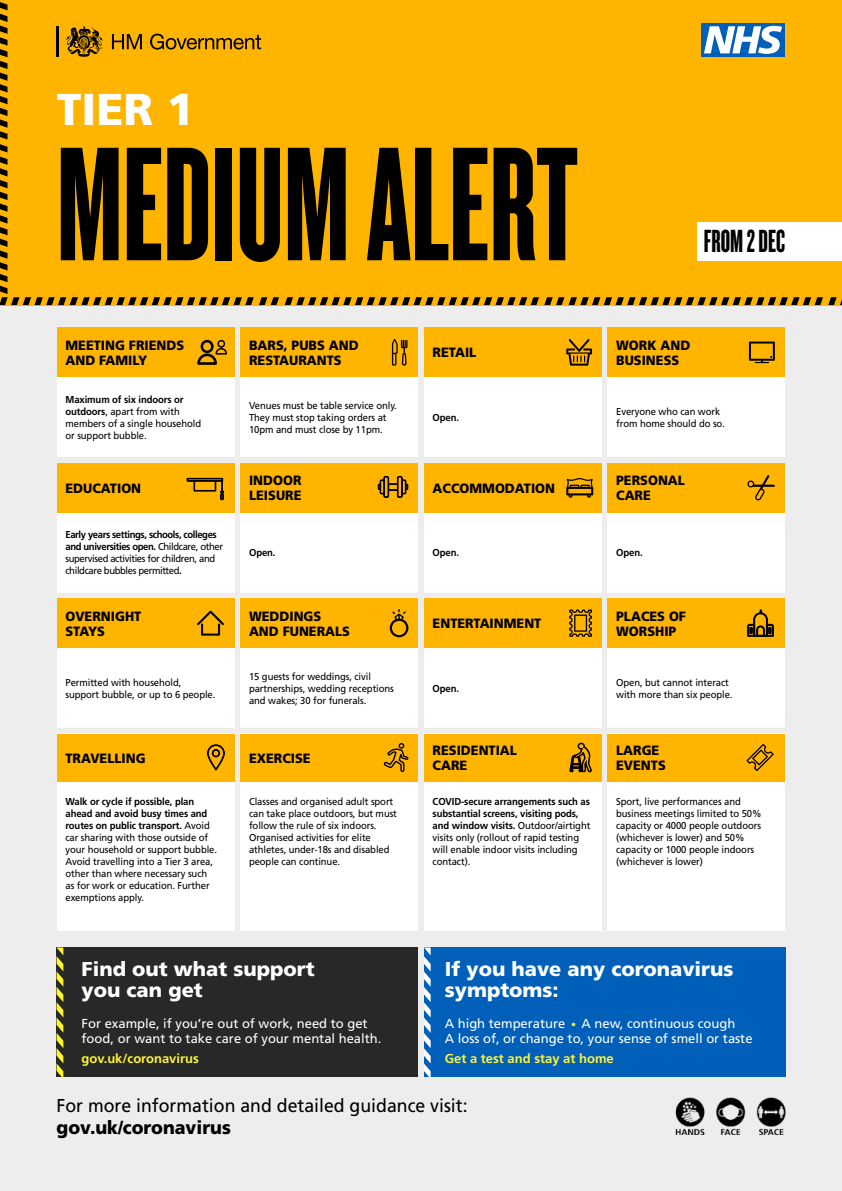
<style>
.page{position:relative;width:842px;height:1191px;background:#ededed}
.page>*{position:absolute;margin:0;border:0;box-sizing:border-box;transform-origin:0 0}
.t1{font:168.8px "Knockout HTF67 Full Bantamwt";color:#000;scale:.94 1}
.t2{font:900 44.5px "Frutiger LT Std";color:#fff}
.t3{font:33.3px "Knockout HTF67 Full Bantamwt";color:#000;scale:.94 1}
.t4{font:900 20px/21px "Frutiger LT Std";color:#fff}
.t5{font:18.6px "Frutiger LT Std";color:#000;scale:.95 1}
.t6{font:900 18.6px "Frutiger LT Std";color:#000;scale:.95 1}
.t7{font:900 13.4px/15.2px "Frutiger LT Std";color:#000;scale:.95 1}
.t8{font:13px/15.2px "Frutiger LT Std";color:#fff}
.t9{font:700 13px "Frutiger LT Std";color:#fff535}
.t10{font:10px/12px "Frutiger LT Std";letter-spacing:-.01em;color:#000;scale:.95 1}
.t11{font:10px/12px "Frutiger LT Std";letter-spacing:-.04em;color:#000;scale:.95 1}
.t12{font:700 10px "Frutiger LT Std";letter-spacing:-.01em;color:#000;scale:.95 1}
.s1{font-weight:700}
.s2{font-size:10px;color:#fff535}
</style>
<div class="page">
<div style="left:0;top:0;width:842px;height:305px;background:#ffb400"></div>
<div style="left:702px;top:23px;width:83px;height:34px;background:#005fb9"></div>
<svg style="left:704px;top:26px;width:78px;height:28px"></svg>
<svg style="left:0;top:2px;width:279px;height:303px"></svg>
<svg style="left:285px;top:297px;width:557px;height:8px"></svg>
<img style="left:675px;top:1097px;width:110px;height:37px">
<div style="left:57px;top:327px;width:178px;height:130px;background:#fff"></div>
<div style="left:57px;top:327px;width:178px;height:50px;background:#ffb400"></div>
<svg style="left:197px;top:340px;width:30px;height:25px"></svg>
<div style="left:240px;top:327px;width:178px;height:130px;background:#fff"></div>
<div style="left:240px;top:327px;width:178px;height:50px;background:#ffb400"></div>
<div style="left:424px;top:327px;width:178px;height:130px;background:#fff"></div>
<div style="left:424px;top:327px;width:178px;height:50px;background:#ffb400"></div>
<div style="left:607px;top:327px;width:178px;height:130px;background:#fff"></div>
<div style="left:607px;top:327px;width:178px;height:50px;background:#ffb400"></div>
<div style="left:57px;top:463px;width:178px;height:129px;background:#fff"></div>
<div style="left:57px;top:463px;width:178px;height:49px;background:#ffb400"></div>
<div style="left:240px;top:463px;width:178px;height:129px;background:#fff"></div>
<div style="left:240px;top:463px;width:178px;height:49px;background:#ffb400"></div>
<div style="left:424px;top:463px;width:178px;height:129px;background:#fff"></div>
<div style="left:424px;top:463px;width:178px;height:49px;background:#ffb400"></div>
<div style="left:607px;top:463px;width:178px;height:129px;background:#fff"></div>
<div style="left:607px;top:463px;width:178px;height:49px;background:#ffb400"></div>
<div style="left:57px;top:598px;width:178px;height:130px;background:#fff"></div>
<div style="left:57px;top:598px;width:178px;height:50px;background:#ffb400"></div>
<div style="left:240px;top:598px;width:178px;height:130px;background:#fff"></div>
<div style="left:240px;top:598px;width:178px;height:50px;background:#ffb400"></div>
<div style="left:424px;top:598px;width:178px;height:130px;background:#fff"></div>
<div style="left:424px;top:598px;width:178px;height:50px;background:#ffb400"></div>
<div style="left:607px;top:598px;width:178px;height:130px;background:#fff"></div>
<div style="left:607px;top:598px;width:178px;height:50px;background:#ffb400"></div>
<div style="left:57px;top:733px;width:178px;height:198px;background:#fff"></div>
<div style="left:57px;top:733px;width:178px;height:48px;background:#ffb400"></div>
<div style="left:240px;top:733px;width:178px;height:198px;background:#fff"></div>
<div style="left:240px;top:733px;width:178px;height:48px;background:#ffb400"></div>
<div style="left:424px;top:733px;width:178px;height:198px;background:#fff"></div>
<div style="left:424px;top:733px;width:178px;height:48px;background:#ffb400"></div>
<div style="left:607px;top:733px;width:178px;height:198px;background:#fff"></div>
<div style="left:607px;top:733px;width:178px;height:48px;background:#ffb400"></div>
<div style="left:57px;top:947px;width:361px;height:130px;background:#272828"></div>
<svg style="left:57px;top:947px;width:6px;height:131px"></svg>
<div style="left:424px;top:947px;width:361px;height:130px;background:#005fb9"></div>
<svg style="left:424px;top:947px;width:7px;height:130px"></svg>
<svg style="left:392px;top:339px;width:15px;height:27px"></svg>
<svg style="left:566px;top:339px;width:26px;height:26px"></svg>
<svg style="left:749px;top:341px;width:26px;height:22px"></svg>
<svg style="left:186px;top:477px;width:38px;height:24px"></svg>
<svg style="left:377px;top:475px;width:32px;height:23px"></svg>
<svg style="left:566px;top:478px;width:27px;height:19px"></svg>
<svg style="left:197px;top:610px;width:27px;height:25px"></svg>
<svg style="left:747px;top:475px;width:28px;height:25px"></svg>
<svg style="left:390px;top:609px;width:18px;height:28px"></svg>
<svg style="left:569px;top:609px;width:23px;height:28px"></svg>
<svg style="left:747px;top:609px;width:27px;height:28px"></svg>
<svg style="left:207px;top:744px;width:18px;height:27px"></svg>
<svg style="left:383px;top:743px;width:25px;height:29px"></svg>
<svg style="left:569px;top:733px;width:24px;height:49px"></svg>
<svg style="left:746px;top:744px;width:28px;height:27px"></svg>
<div style="left:697px;top:222px;width:145px;height:38px;background:#fff"></div>
<h2 class="t2" style="left:57px;top:83px;width:139px">TIER 1</h2>
<h1 class="t1" style="left:57px;top:117px;width:556px">MEDIUM ALERT</h1>
<h3 class="t3" style="left:704px;top:224px;width:88px">FROM 2 DEC</h3>
<h3 class="t7" style="left:65px;top:337px;width:127px">MEETING FRIENDS<br>AND FAMILY</h3>
<p class="t10" style="left:65px;top:393px;width:144px"><span class="s1">Maximum of six indoors or outdoors</span>, apart from with members of a single household or support bubble.</p>
<h3 class="t7" style="left:65px;top:480px;width:81px">EDUCATION</h3>
<p class="t11" style="left:65px;top:529px;width:167px"><span class="s1">Early years settings, schools, colleges and universities open.</span> Childcare, other supervised activities for children, and childcare bubbles permitted<span class="s1">.</span></p>
<h3 class="t7" style="left:65px;top:608px;width:81px">OVERNIGHT<br>STAYS</h3>
<p class="t10" style="left:65px;top:676px;width:159px">Permitted with household, support bubble, or up to 6 people.</p>
<h3 class="t7" style="left:65px;top:750px;width:86px">TRAVELLING</h3>
<p class="t10" style="left:65px;top:795px;width:161px"><span class="s1">Walk or cycle if possible, plan ahead and avoid busy times and routes on public transport.</span> Avoid car sharing with those outside of your household or support bubble.<br>Avoid travelling into a Tier 3 area, other than where necessary such as for work or education. Further exemptions apply.</p>
<h3 class="t7" style="left:249px;top:337px;width:117px">BARS, PUBS AND<br>RESTAURANTS</h3>
<p class="t10" style="left:249px;top:399px;width:157px">Venues must be table service only.<br>They must stop taking orders at<br>10pm and must close by 11pm.</p>
<h3 class="t7" style="left:249px;top:473px;width:57px">INDOOR<br>LEISURE</h3>
<p class="t12" style="left:249px;top:547px;width:29px">Open.</p>
<h3 class="t7" style="left:249px;top:608px;width:108px">WEDDINGS<br>AND FUNERALS</h3>
<p class="t10" style="left:249px;top:670px;width:154px">15 guests for weddings, civil partnerships, wedding receptions and wakes; 30 for funerals.</p>
<h3 class="t7" style="left:249px;top:750px;width:66px">EXERCISE</h3>
<p class="t10" style="left:249px;top:795px;width:157px">Classes and organised adult sport can take place outdoors, but must follow the rule of six indoors.<br>Organised activities for elite athletes, under-18s and disabled people can continue.</p>
<h3 class="t7" style="left:433px;top:345px;width:48px">RETAIL</h3>
<p class="t12" style="left:433px;top:411px;width:29px">Open.</p>
<h3 class="t7" style="left:433px;top:480px;width:130px">ACCOMMODATION</h3>
<p class="t12" style="left:433px;top:547px;width:29px">Open.</p>
<h3 class="t7" style="left:433px;top:616px;width:116px">ENTERTAINMENT</h3>
<p class="t12" style="left:433px;top:682px;width:29px">Open.</p>
<h3 class="t7" style="left:433px;top:742px;width:90px">RESIDENTIAL<br>CARE</h3>
<p class="t10" style="left:433px;top:795px;width:168px"><span class="s1">COVID-secure arrangements such as substantial screens, visiting pods, and window visits.</span> Outdoor/airtight visits only (rollout of rapid testing will enable indoor visits including contact).</p>
<h3 class="t7" style="left:616px;top:337px;width:79px">WORK AND<br>BUSINESS</h3>
<p class="t10" style="left:616px;top:405px;width:116px">Everyone who can work from home should do so.</p>
<h3 class="t7" style="left:616px;top:473px;width:74px">PERSONAL<br>CARE</h3>
<p class="t12" style="left:616px;top:547px;width:29px">Open.</p>
<h3 class="t7" style="left:616px;top:608px;width:75px">PLACES OF<br>WORSHIP</h3>
<p class="t10" style="left:616px;top:676px;width:124px">Open, but cannot interact with more than six people.</p>
<h3 class="t7" style="left:616px;top:742px;width:54px">LARGE<br>EVENTS</h3>
<p class="t10" style="left:616px;top:795px;width:155px">Sport, live performances and business meetings limited to 50% capacity or 4000 people outdoors (whichever is lower) and 50% capacity or 1000 people indoors (whichever is lower)</p>
<h3 class="t4" style="left:82px;top:958px;width:234px">Find out what support you can get</h3>
<h3 class="t8" style="left:82px;top:1015px;width:301px">For example, if you’re out of work, need to get food, or want to take care of your mental health.</h3>
<h3 class="t9" style="left:82px;top:1051px;width:119px">gov.uk/coronavirus</h3>
<h3 class="t4" style="left:445px;top:958px;width:290px">If you have any coronavirus symptoms:</h3>
<h3 class="t8" style="left:445px;top:1015px;width:309px">A high temperature <span class="s2">•</span> A new, continuous cough<br>A loss of, or change to, your sense of smell or taste</h3>
<h3 class="t9" style="left:445px;top:1051px;width:171px">Get a test and stay at home</h3>
<h3 class="t5" style="left:57px;top:1094px;width:434px">For more information and detailed guidance visit:</h3>
<h3 class="t6" style="left:57px;top:1116px;width:185px">gov.uk/coronavirus</h3>
</div>
